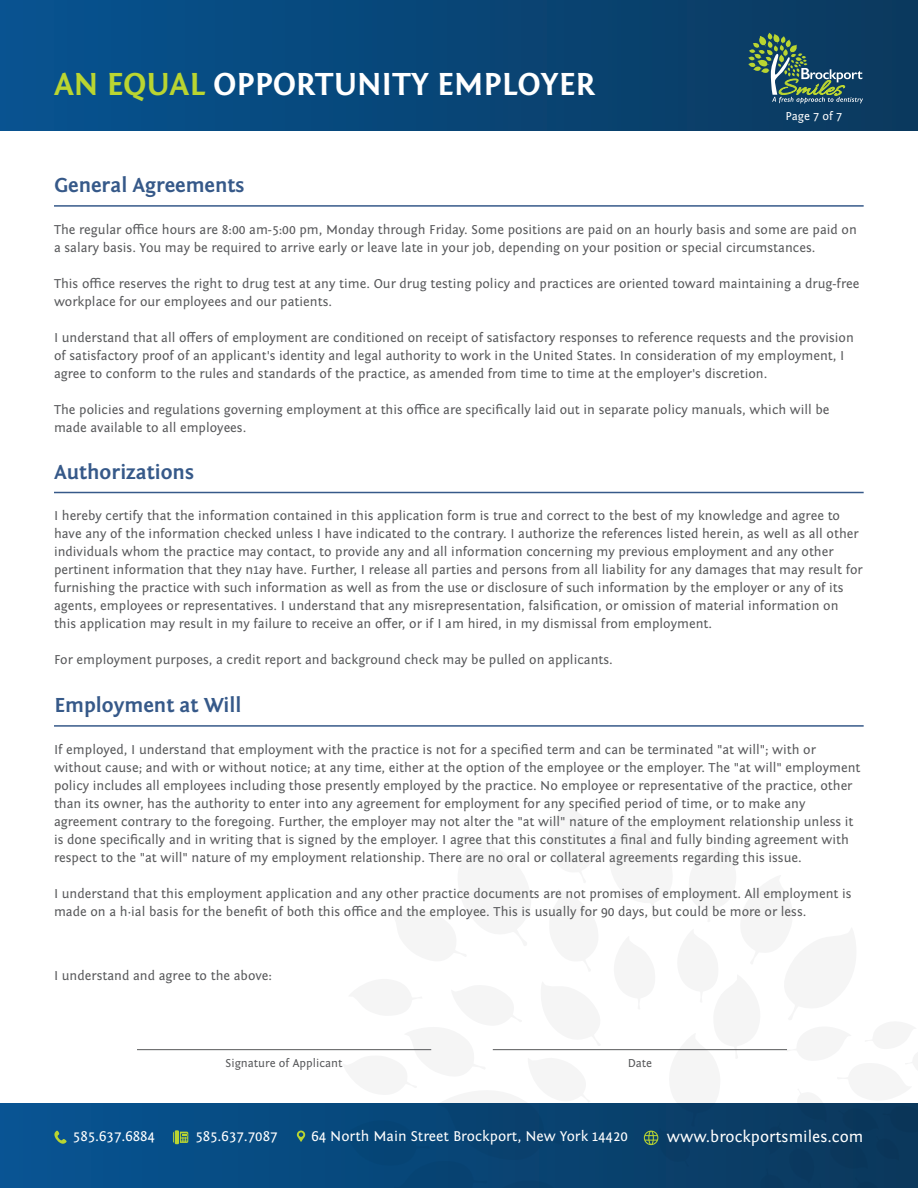
<style>
.page{position:relative;width:918px;height:1188px;background:#fff}
.page>*{position:absolute;margin:0;border:0;box-sizing:border-box;transform-origin:0 0}
.t1{font:700 33px "Fontin Sans";color:#fff}
.t2{font:700 21px "Fontin Sans";color:#365989}
.t3{font:16.5px "Fontin Sans";color:#fff}
.t4{font:14.85px "Fontin Sans";color:#fff}
.t5{font:13.5px/18px "Fontin Sans";color:#57585a}
.t6{font:12px "Fontin Sans";color:#57585a}
.t7{font:12px "Fontin Sans";color:#fff}
.s1{color:#bad531}
</style>
<div class="page">
<div style="left:0;top:0;width:918px;height:130px;background:linear-gradient(to right,#065290,#0b395d)"></div>
<div style="left:0;top:1104px;width:918px;height:84px;background:#074f89"></div>
<hr style="left:54px;top:205px;width:810px;height:2px;background:#365989">
<hr style="left:54px;top:492px;width:810px;height:1px;background:#365989">
<hr style="left:54px;top:725px;width:810px;height:2px;background:#365989">
<hr style="left:137px;top:1049px;width:294px;height:1px;background:#57585a">
<svg style="left:748px;top:33px;width:115px;height:70px;background:#345f68"></svg>
<svg style="left:341px;top:1049px;width:577px;height:139px"></svg>
<svg style="left:297px;top:1131px;width:8px;height:11px"></svg>
<svg style="left:54px;top:1130px;width:13px;height:14px"></svg>
<hr style="left:175px;top:1130px;width:4px;height:14px;background:#bad531">
<svg style="left:180px;top:1132px;width:8px;height:11px"></svg>
<h1 class="t1" style="left:54px;top:66px;width:543px"><span class="s1">AN EQUAL</span> OPPORTUNITY EMPLOYER</h1>
<p class="t7" style="left:786px;top:109px;width:58px">Page 7 of 7</p>
<h2 class="t2" style="left:54px;top:174px;width:192px">General Agreements</h2>
<p class="t5" style="left:54px;top:220px;width:804px">The regular office hours are 8:00 am-5:00 pm, Monday through Friday. Some positions are paid on an hourly basis and some are paid on a salary basis. You may be required to arrive early or leave late in your job, depending on your position or special circumstances.</p>
<p class="t5" style="left:54px;top:274px;width:807px">This office reserves the right to drug test at any time. Our drug testing policy and practices are oriented toward maintaining a drug-free workplace for our employees and our patients.</p>
<p class="t5" style="left:54px;top:328px;width:801px">I understand that all offers of employment are conditioned on receipt of satisfactory responses to reference requests and the provision of satisfactory proof of an applicant's identity and legal authority to work in the United States. In consideration of my employment, I agree to conform to the rules and standards of the practice, as amended from time to time at the employer's discretion.</p>
<p class="t5" style="left:54px;top:400px;width:777px">The policies and regulations governing employment at this office are specifically laid out in separate policy manuals, which will be made available to all employees.</p>
<h2 class="t2" style="left:54px;top:460px;width:141px">Authorizations</h2>
<p class="t5" style="left:54px;top:507px;width:810px">I hereby certify that the information contained in this application form is true and correct to the best of my knowledge and agree to have any of the information checked unless I have indicated to the contrary. I authorize the references listed herein, as welI as all other individuals whom the practice may contact, to provide any and all information concerning my previous employment and any other pertinent information that they n1ay have. Further, I release all parties and persons from all liability for any damages that may result for furnishing the practice with such information as well as from the use or disclosure of such information by the employer or any of its agents, employees or representatives. I understand that any misrepresentation, falsification, or omission of material information on this application may result in my failure to receive an offer, or if I am hired, in my dismissal from employment.</p>
<p class="t5" style="left:54px;top:651px;width:560px">For employment purposes, a credit report and background check may be pulled on applicants.</p>
<h2 class="t2" style="left:54px;top:694px;width:189px">Employment at Will</h2>
<p class="t5" style="left:54px;top:740px;width:808px">If employed, I understand that employment with the practice is not for a specified term and can be terminated "at will"; with or without cause; and with or without notice; at any time, either at the option of the employee or the employer. The "at will" employment policy includes all employees including those presently employed by the practice. No employee or representative of the practice, other than its owner, has the authority to enter into any agreement for employment for any specified period of time, or to make any agreement contrary to the foregoing. Further, the employer may not alter the "at will" nature of the employment relationship unless it is done specifically and in writing that is signed by the employer. I agree that this constitutes a final and fully binding agreement with respect to the "at will" nature of my employment relationship. There are no oral or collateral agreements regarding this issue.</p>
<p class="t5" style="left:54px;top:884px;width:799px">I understand that this employment application and any other practice documents are not promises of employment. All employment is made on a h·ial basis for the benefit of both this office and the employee. This is usually for 90 days, but could be more or less.</p>
<p class="t5" style="left:54px;top:966px;width:220px">I understand and agree to the above:</p>
<p class="t6" style="left:226px;top:1057px;width:119px">Signature of Applicant</p>
<p class="t6" style="left:628px;top:1057px;width:26px">Date</p>
<p class="t4" style="left:73px;top:1128px;width:84px">585.637.6884</p>
<p class="t4" style="left:195px;top:1128px;width:84px">585.637.7087</p>
<p class="t4" style="left:311px;top:1128px;width:318px">64 North Main Street Brockport, New York 14420</p>
<p class="t3" style="left:667px;top:1127px;width:198px">www.brockportsmiles.com</p>
</div>
